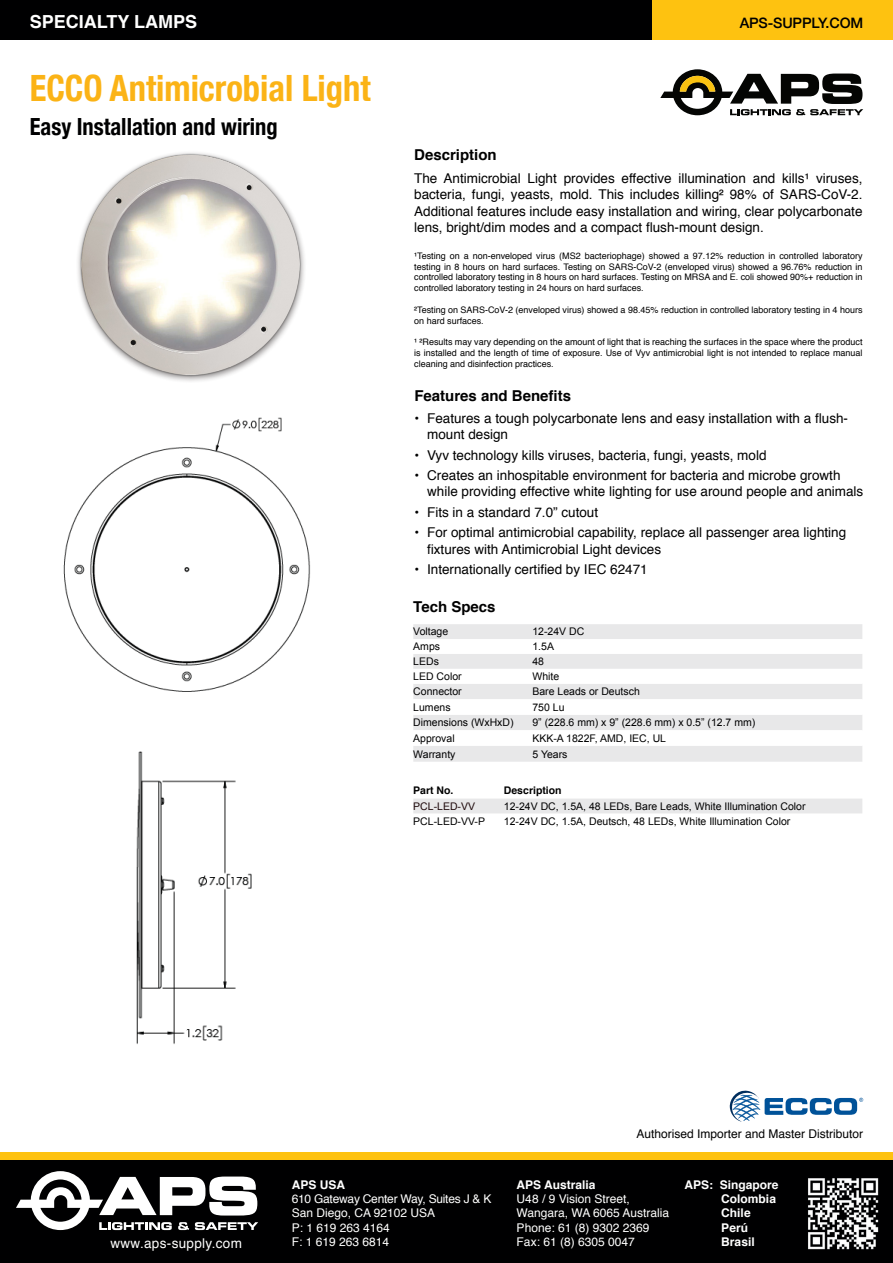
<style>
.page{position:relative;width:893px;height:1263px;background:#fff}
.page>*{position:absolute;margin:0;border:0;box-sizing:border-box;transform-origin:0 0}
.t1{font:700 condensed 36.15px "Helvetica Neue";color:#fbb316;scale:.95 1}
.t2{font:700 condensed 23.7px "Helvetica Neue";color:#000001;scale:.95 1}
.t3{font:700 18px "Helvetica";color:#fff}
.t4{font:700 15px "Helvetica";color:#000001}
.t5{font:500 14.4px "Helvetica Neue";letter-spacing:-.01em;color:#000001}
.t6{font:13.5px/16.2px "Helvetica";color:#000001}
.t7{font:13.5px "Helvetica";letter-spacing:.025em;color:#fff}
.t8{font:12px/14.4px "Helvetica";color:#fff}
.t9{font:700 12px/14.4px "Helvetica";color:#fff}
.t10{font:12px "Helvetica";color:#000001}
.t11{font:10.5px "Arial";color:#000001}
.t12{font:700 10.5px "Helvetica";color:#000001}
.t13{font:10.5px "Arial";color:#1e090b}
.t14{font:9px/10.8px "Helvetica";color:#000001;text-align:justify}
</style>
<div class="page">
<div style="left:0;top:0;width:652px;height:39px;background:#000001"></div>
<div style="left:652px;top:0;width:241px;height:39px;background:#fec210"></div>
<div style="left:0;top:1153px;width:893px;height:8px;background:#fec210"></div>
<div style="left:0;top:1161px;width:893px;height:102px;background:#000001"></div>
<img style="left:808px;top:1178px;width:71px;height:72px">
<svg style="left:16px;top:1171px;width:242px;height:59px"></svg>
<div style="left:413px;top:799px;width:449px;height:15px;background:#e8e8e9"></div>
<div style="left:413px;top:624px;width:449px;height:138px;background:#e8e8e9"></div>
<svg style="left:413px;top:639px;width:449px;height:107px"></svg>
<svg style="left:660px;top:69px;width:203px;height:46px"></svg>
<svg style="left:729px;top:1090px;width:134px;height:32px"></svg>
<img style="left:78px;top:152px;width:227px;height:230px">
<img style="left:63px;top:417px;width:248px;height:275px">
<img style="left:136px;top:751px;width:116px;height:293px">
<p class="t3" style="left:30px;top:7px;width:169px">SPECIALTY LAMPS</p>
<p class="t1" style="left:30px;top:58px;width:360px">ECCO Antimicrobial Light</p>
<p class="t2" style="left:30px;top:107px;width:263px">Easy Installation and wiring</p>
<p class="t4" style="left:414px;top:142px;width:84px">Description</p>
<p class="t5" style="left:740px;top:12px;width:125px">APS-SUPPLY.COM</p>
<p class="t6" style="left:414px;top:171px;width:450px;text-align:justify">The Antimicrobial Light provides effective illumination and kills¹ viruses, bacteria, fungi, yeasts, mold. This includes killing² 98% of SARS-CoV-2.<br>Additional features include easy installation and wiring, clear polycarbonate lens, bright/dim modes and a compact flush-mount design.</p>
<p class="t14" style="left:414px;top:250px;width:450px">¹Testing on a non-enveloped virus (MS2 bacteriophage) showed a 97.12% reduction in controlled laboratory testing in 8 hours on hard surfaces. Testing on SARS-CoV-2 (enveloped virus) showed a 96.76% reduction in controlled laboratory testing in 8 hours on hard surfaces. Testing on MRSA and E. coli showed 90%+ reduction in controlled laboratory testing in 24 hours on hard surfaces.</p>
<p class="t14" style="left:414px;top:304px;width:450px">²Testing on SARS-CoV-2 (enveloped virus) showed a 98.45% reduction in controlled laboratory testing in 4 hours on hard surfaces.</p>
<p class="t14" style="left:414px;top:337px;width:450px">¹ ²Results may vary depending on the amount of light that is reaching the surfaces in the space where the product is installed and the length of time of exposure. Use of Vyv antimicrobial light is not intended to replace manual cleaning and disinfection practices.</p>
<p class="t4" style="left:414px;top:383px;width:158px">Features and Benefits</p>
<p class="t6" style="left:427px;top:411px;width:423px;text-indent:-13px">• Features a tough polycarbonate lens and easy installation with a flush&shy;mount design</p>
<p class="t6" style="left:414px;top:447px;width:354px">• Vyv technology kills viruses, bacteria, fungi, yeasts, mold</p>
<p class="t6" style="left:427px;top:468px;width:438px;text-indent:-13px">• Creates an inhospitable environment for bacteria and microbe growth while providing effective white lighting for use around people and animals</p>
<p class="t6" style="left:414px;top:504px;width:185px">• Fits in a standard 7.0” cutout</p>
<p class="t6" style="left:427px;top:525px;width:421px;text-indent:-13px">• For optimal antimicrobial capability, replace all passenger area lighting fixtures with Antimicrobial Light devices</p>
<p class="t6" style="left:414px;top:562px;width:235px">• Internationally certified by IEC 62471</p>
<p class="t4" style="left:413px;top:595px;width:84px">Tech Specs</p>
<p class="t11" style="left:413px;top:625px;width:37px">Voltage</p>
<p class="t11" style="left:532px;top:625px;width:53px">12-24V DC</p>
<p class="t11" style="left:413px;top:640px;width:28px">Amps</p>
<p class="t11" style="left:532px;top:640px;width:23px">1.5A</p>
<p class="t11" style="left:413px;top:655px;width:27px">LEDs</p>
<p class="t11" style="left:532px;top:655px;width:13px">48</p>
<p class="t11" style="left:413px;top:669px;width:50px">LED Color</p>
<p class="t11" style="left:532px;top:669px;width:28px">White</p>
<p class="t11" style="left:413px;top:685px;width:50px">Connector</p>
<p class="t11" style="left:532px;top:685px;width:109px">Bare Leads or Deutsch</p>
<p class="t11" style="left:413px;top:700px;width:39px">Lumens</p>
<p class="t11" style="left:532px;top:700px;width:34px">750 Lu</p>
<p class="t11" style="left:413px;top:716px;width:102px">Dimensions (WxHxD)</p>
<p class="t11" style="left:532px;top:716px;width:224px">9” (228.6 mm) x 9” (228.6 mm) x 0.5” (12.7 mm)</p>
<p class="t11" style="left:413px;top:731px;width:43px">Approval</p>
<p class="t11" style="left:532px;top:731px;width:135px">KKK-A 1822F, AMD, IEC, UL</p>
<p class="t11" style="left:413px;top:747px;width:44px">Warranty</p>
<p class="t11" style="left:532px;top:747px;width:37px">5 Years</p>
<p class="t12" style="left:413px;top:782px;width:42px">Part No.</p>
<p class="t12" style="left:504px;top:782px;width:59px">Description</p>
<p class="t13" style="left:413px;top:799px;width:63px">PCL-LED-VV</p>
<p class="t11" style="left:504px;top:799px;width:303px">12-24V DC, 1.5A, 48 LEDs, Bare Leads, White Illumination Color</p>
<p class="t11" style="left:413px;top:814px;width:73px">PCL-LED-VV-P</p>
<p class="t11" style="left:504px;top:814px;width:288px">12-24V DC, 1.5A, Deutsch, 48 LEDs, White Illumination Color</p>
<p class="t10" style="left:636px;top:1124px;width:228px">Authorised Importer and Master Distributor</p>
<p class="t7" style="left:110px;top:1233px;width:133px">www.aps-supply.com</p>
<p class="t9" style="left:292px;top:1177px;width:55px">APS USA</p>
<p class="t8" style="left:292px;top:1192px;width:201px">610 Gateway Center Way, Suites J &amp; K<br>San Diego, CA 92102 USA<br>P: 1 619 263 4164<br>F: 1 619 263 6814</p>
<p class="t9" style="left:517px;top:1177px;width:80px">APS Australia</p>
<p class="t8" style="left:517px;top:1192px;width:154px">U48 / 9 Vision Street,<br>Wangara, WA 6065 Australia<br>Phone: 61 (8) 9302 2369<br>Fax: 61 (8) 6305 0047</p>
<p class="t9" style="left:721px;top:1177px;width:59px;text-indent:-37px">APS: Singapore<br>Colombia<br>Chile<br>Perú<br>Brasil</p>
</div>
